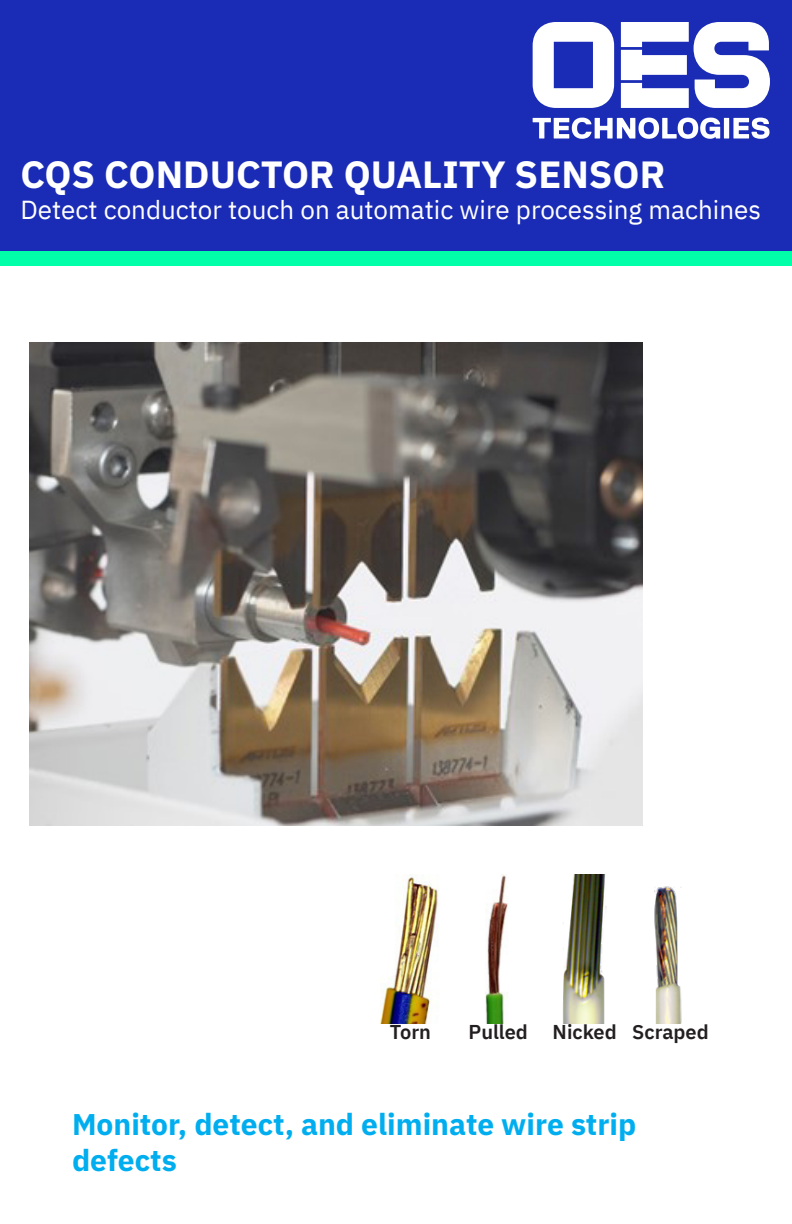
<style>
.page{position:relative;width:792px;height:1224px;background:#fff}
.page>*{position:absolute;margin:0;border:0;box-sizing:border-box;transform-origin:0 0}
.t1{font:700 38px "IBM Plex Sans";color:#fff}
.t2{font:700 30px/36px "IBM Plex Sans";color:#00aeef}
.t3{font:26px "IBM Plex Sans";color:#fff}
.t4{font:600 20px "IBM Plex Sans";color:#231f20}
</style>
<div class="page">
<div style="left:0;top:0;width:792px;height:251px;background:#1a2cb5"></div>
<div style="left:0;top:251px;width:792px;height:15px;background:#00ffa8"></div>
<svg style="left:533px;top:118px;width:237px;height:21px"></svg>
<svg style="left:533px;top:22px;width:81px;height:86px"></svg>
<svg style="left:621px;top:22px;width:149px;height:86px"></svg>
<img style="left:29px;top:343px;width:614px;height:482px">
<img style="left:381px;top:875px;width:58px;height:148px">
<img style="left:654px;top:886px;width:28px;height:138px">
<img style="left:486px;top:875px;width:22px;height:148px">
<img style="left:562px;top:875px;width:45px;height:148px">
<p class="t1" style="left:20px;top:144px;width:647px">CQS CONDUCTOR QUALITY SENSOR</p>
<p class="t3" style="left:20px;top:190px;width:742px">Detect conductor touch on automatic wire processing machines</p>
<p class="t4" style="left:390px;top:1016px;width:43px">Torn</p>
<p class="t4" style="left:469px;top:1016px;width:61px">Pulled</p>
<p class="t4" style="left:553px;top:1016px;width:66px">Nicked</p>
<p class="t4" style="left:632px;top:1016px;width:78px">Scraped</p>
<p class="t2" style="left:72px;top:1104px;width:566px">Monitor, detect, and eliminate wire strip defects</p>
</div>
